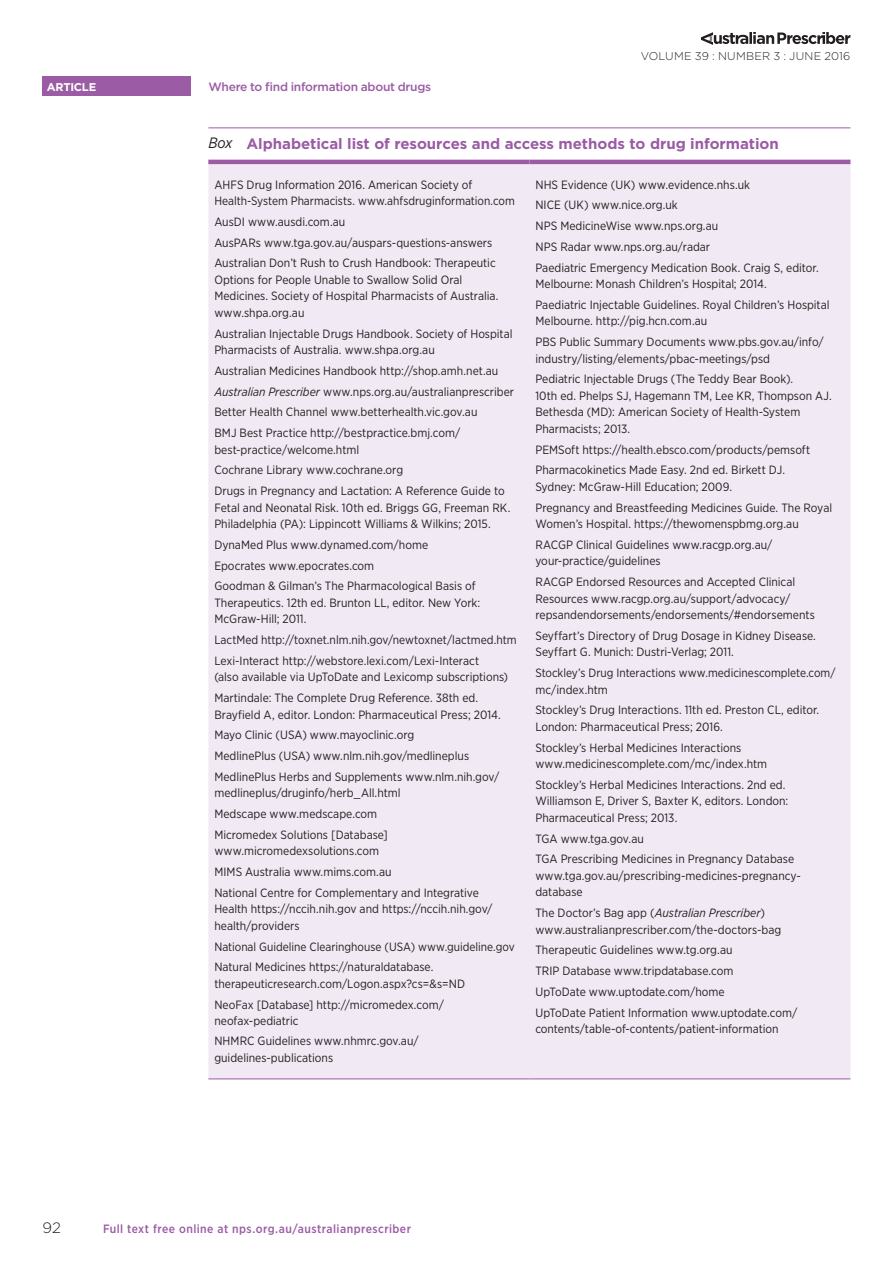
<style>
.page{position:relative;width:893px;height:1263px;background:#fff}
.page>*{position:absolute;margin:0;border:0;box-sizing:border-box;transform-origin:0 0}
.Table_Fig_Header{font:700 15px "Gotham";letter-spacing:-.005em;color:#9b5ba5}
.t1{font:300 15px "Gotham";color:#231f20}
.Table_Fig_Text{font:12px/16.5px "Gotham Narrow";color:#231f20}
.t2{font:500 12px "Gotham Narrow";letter-spacing:.035em;color:#9b5ba5}
.Series_Turnover_Head{font:500 12px "Gotham";letter-spacing:-.02em;color:#9b5ba5}
.t3{font:300 11.25px "Gotham";letter-spacing:.025em;color:#231f20}
.t4{font:700 11.25px "Gotham";letter-spacing:-.02em;color:#fff}
.s1{font-family:"Gotham Narrow";font-weight:400;font-style:italic;color:#231f20}
.s2{font-style:italic}
</style>
<div class="page">
<div style="left:43px;top:77px;width:148px;height:19px;background:#9b5ba5"></div>
<svg style="left:701px;top:32px;width:149px;height:13px"></svg>
<div style="left:208px;top:164px;width:642px;height:914px;background:#f1eaf4"></div>
<hr style="left:208px;top:128px;width:321px;height:1px;background:#9b5ba5">
<hr style="left:529px;top:128px;width:321px;height:1px;background:#9b5ba5">
<hr style="left:208px;top:1078px;width:321px;height:1px;background:#9b5ba5">
<hr style="left:529px;top:1078px;width:321px;height:1px;background:#9b5ba5">
<hr style="left:208px;top:160px;width:321px;height:4px;background:#9b5ba5">
<hr style="left:529px;top:160px;width:321px;height:4px;background:#9b5ba5">
<p class="t4" style="left:47px;top:79px;width:51px">ARTICLE</p>
<p class="Series_Turnover_Head" style="left:208px;top:79px;width:224px">Where to find information about drugs</p>
<p class="t3" style="left:641px;top:48px;width:211px">VOLUME 39 : NUMBER 3 : JUNE 2016</p>
<p class="Table_Fig_Header" style="left:208px;top:134px;width:572px"><span class="s1">Box</span> Alphabetical list of resources and access methods to drug information</p>
<p class="Table_Fig_Text" style="left:214px;top:176px;width:302px">AHFS Drug Information 2016. American Society of<br>Health-System Pharmacists. www.ahfsdruginformation.com</p>
<p class="Table_Fig_Text" style="left:214px;top:213px;width:133px">AusDI www.ausdi.com.au</p>
<p class="Table_Fig_Text" style="left:214px;top:234px;width:279px">AusPARs www.tga.gov.au/auspars-questions-answers</p>
<p class="Table_Fig_Text" style="left:214px;top:255px;width:286px">Australian Don’t Rush to Crush Handbook: Therapeutic Options for People Unable to Swallow Solid Oral Medicines. Society of Hospital Pharmacists of Australia. www.shpa.org.au</p>
<p class="Table_Fig_Text" style="left:214px;top:325px;width:300px">Australian Injectable Drugs Handbook. Society of Hospital<br>Pharmacists of Australia. www.shpa.org.au</p>
<p class="Table_Fig_Text" style="left:214px;top:362px;width:285px">Australian Medicines Handbook http://shop.amh.net.au</p>
<p class="Table_Fig_Text" style="left:214px;top:383px;width:301px"><span class="s2">Australian Prescriber</span> www.nps.org.au/australianprescriber</p>
<p class="Table_Fig_Text" style="left:214px;top:404px;width:265px">Better Health Channel www.betterhealth.vic.gov.au</p>
<p class="Table_Fig_Text" style="left:214px;top:424px;width:248px">BMJ Best Practice http://bestpractice.bmj.com/ best-practice/welcome.html</p>
<p class="Table_Fig_Text" style="left:214px;top:462px;width:190px">Cochrane Library www.cochrane.org</p>
<p class="Table_Fig_Text" style="left:214px;top:482px;width:297px">Drugs in Pregnancy and Lactation: A Reference Guide to<br>Fetal and Neonatal Risk. 10th ed. Briggs GG, Freeman RK.<br>Philadelphia (PA): Lippincott Williams &amp; Wilkins; 2015.</p>
<p class="Table_Fig_Text" style="left:214px;top:536px;width:215px">DynaMed Plus www.dynamed.com/home</p>
<p class="Table_Fig_Text" style="left:214px;top:557px;width:161px">Epocrates www.epocrates.com</p>
<p class="Table_Fig_Text" style="left:214px;top:578px;width:268px">Goodman &amp; Gilman’s The Pharmacological Basis of<br>Therapeutics. 12th ed. Brunton LL, editor. New York:<br>McGraw-Hill; 2011.</p>
<p class="Table_Fig_Text" style="left:214px;top:631px;width:304px">LactMed http://toxnet.nlm.nih.gov/newtoxnet/lactmed.htm</p>
<p class="Table_Fig_Text" style="left:214px;top:652px;width:295px">Lexi-Interact http://webstore.lexi.com/Lexi-Interact<br>(also available via UpToDate and Lexicomp subscriptions)</p>
<p class="Table_Fig_Text" style="left:214px;top:689px;width:288px">Martindale: The Complete Drug Reference. 38th ed.<br>Brayfield A, editor. London: Pharmaceutical Press; 2014.</p>
<p class="Table_Fig_Text" style="left:214px;top:727px;width:202px">Mayo Clinic (USA) www.mayoclinic.org</p>
<p class="Table_Fig_Text" style="left:214px;top:747px;width:256px">MedlinePlus (USA) www.nlm.nih.gov/medlineplus</p>
<p class="Table_Fig_Text" style="left:214px;top:768px;width:286px">MedlinePlus Herbs and Supplements www.nlm.nih.gov/ medlineplus/druginfo/herb_All.html</p>
<p class="Table_Fig_Text" style="left:214px;top:805px;width:164px">Medscape www.medscape.com</p>
<p class="Table_Fig_Text" style="left:214px;top:826px;width:175px">Micromedex Solutions [Database] www.micromedexsolutions.com</p>
<p class="Table_Fig_Text" style="left:214px;top:863px;width:179px">MIMS Australia www.mims.com.au</p>
<p class="Table_Fig_Text" style="left:214px;top:884px;width:280px">National Centre for Complementary and Integrative<br>Health https://nccih.nih.gov and https://nccih.nih.gov/ health/providers</p>
<p class="Table_Fig_Text" style="left:214px;top:938px;width:302px">National Guideline Clearinghouse (USA) www.guideline.gov</p>
<p class="Table_Fig_Text" style="left:214px;top:959px;width:252px">Natural Medicines https://naturaldatabase. therapeuticresearch.com/Logon.aspx?cs=&amp;s=ND</p>
<p class="Table_Fig_Text" style="left:214px;top:996px;width:231px">NeoFax [Database] http://micromedex.com/ neofax-pediatric</p>
<p class="Table_Fig_Text" style="left:535px;top:176px;width:216px">NHS Evidence (UK) www.evidence.nhs.uk</p>
<p class="Table_Fig_Text" style="left:535px;top:197px;width:144px">NICE (UK) www.nice.org.uk</p>
<p class="Table_Fig_Text" style="left:535px;top:217px;width:184px">NPS MedicineWise www.nps.org.au</p>
<p class="Table_Fig_Text" style="left:535px;top:238px;width:176px">NPS Radar www.nps.org.au/radar</p>
<p class="Table_Fig_Text" style="left:535px;top:259px;width:285px">Paediatric Emergency Medication Book. Craig S, editor.<br>Melbourne: Monash Children’s Hospital; 2014.</p>
<p class="Table_Fig_Text" style="left:535px;top:296px;width:296px">Paediatric Injectable Guidelines. Royal Children’s Hospital<br>Melbourne. http://pig.hcn.com.au</p>
<p class="Table_Fig_Text" style="left:535px;top:333px;width:290px">PBS Public Summary Documents www.pbs.gov.au/info/ industry/listing/elements/pbac-meetings/psd</p>
<p class="Table_Fig_Text" style="left:535px;top:371px;width:298px">Pediatric Injectable Drugs (The Teddy Bear Book).<br>10th ed. Phelps SJ, Hagemann TM, Lee KR, Thompson AJ.<br>Bethesda (MD): American Society of Health-System Pharmacists; 2013.</p>
<p class="Table_Fig_Text" style="left:535px;top:441px;width:276px">PEMSoft https://health.ebsco.com/products/pemsoft</p>
<p class="Table_Fig_Text" style="left:535px;top:462px;width:251px">Pharmacokinetics Made Easy. 2nd ed. Birkett DJ.<br>Sydney: McGraw-Hill Education; 2009.</p>
<p class="Table_Fig_Text" style="left:535px;top:499px;width:298px">Pregnancy and Breastfeeding Medicines Guide. The Royal<br>Women’s Hospital. https://thewomenspbmg.org.au</p>
<p class="Table_Fig_Text" style="left:535px;top:536px;width:239px">RACGP Clinical Guidelines www.racgp.org.au/ your-practice/guidelines</p>
<p class="Table_Fig_Text" style="left:535px;top:573px;width:281px">RACGP Endorsed Resources and Accepted Clinical<br>Resources www.racgp.org.au/support/advocacy/ repsandendorsements/endorsements/#endorsements</p>
<p class="Table_Fig_Text" style="left:535px;top:627px;width:282px">Seyffart’s Directory of Drug Dosage in Kidney Disease.<br>Seyffart G. Munich: Dustri-Verlag; 2011.</p>
<p class="Table_Fig_Text" style="left:535px;top:664px;width:302px">Stockley’s Drug Interactions www.medicinescomplete.com/ mc/index.htm</p>
<p class="Table_Fig_Text" style="left:535px;top:702px;width:285px">Stockley’s Drug Interactions. 11th ed. Preston CL, editor.<br>London: Pharmaceutical Press; 2016.</p>
<p class="Table_Fig_Text" style="left:535px;top:739px;width:233px">Stockley’s Herbal Medicines Interactions www.medicinescomplete.com/mc/index.htm</p>
<p class="Table_Fig_Text" style="left:535px;top:776px;width:254px">Stockley’s Herbal Medicines Interactions. 2nd ed.<br>Williamson E, Driver S, Baxter K, editors. London:<br>Pharmaceutical Press; 2013.</p>
<p class="Table_Fig_Text" style="left:535px;top:830px;width:110px">TGA www.tga.gov.au</p>
<p class="Table_Fig_Text" style="left:535px;top:851px;width:267px">TGA Prescribing Medicines in Pregnancy Database www.tga.gov.au/prescribing-medicines-pregnancy&shy;database</p>
<p class="Table_Fig_Text" style="left:535px;top:904px;width:247px">The Doctor’s Bag app (<span class="s2">Australian Prescriber</span>) www.australianprescriber.com/the-doctors-bag</p>
<p class="Table_Fig_Text" style="left:535px;top:942px;width:199px">Therapeutic Guidelines www.tg.org.au</p>
<p class="Table_Fig_Text" style="left:535px;top:962px;width:199px">TRIP Database www.tripdatabase.com</p>
<p class="Table_Fig_Text" style="left:535px;top:983px;width:191px">UpToDate www.uptodate.com/home</p>
<p class="Table_Fig_Text" style="left:535px;top:1004px;width:263px">UpToDate Patient Information www.uptodate.com/ contents/table-of-contents/patient-information</p>
<p class="Table_Fig_Text" style="left:214px;top:1033px;width:206px">NHMRC Guidelines www.nhmrc.gov.au/ guidelines-publications</p>
<p class="t1" style="left:43px;top:1218px;width:20px">92</p>
<p class="t2" style="left:103px;top:1221px;width:309px">Full text free online at nps.org.au/australianprescriber</p>
</div>
